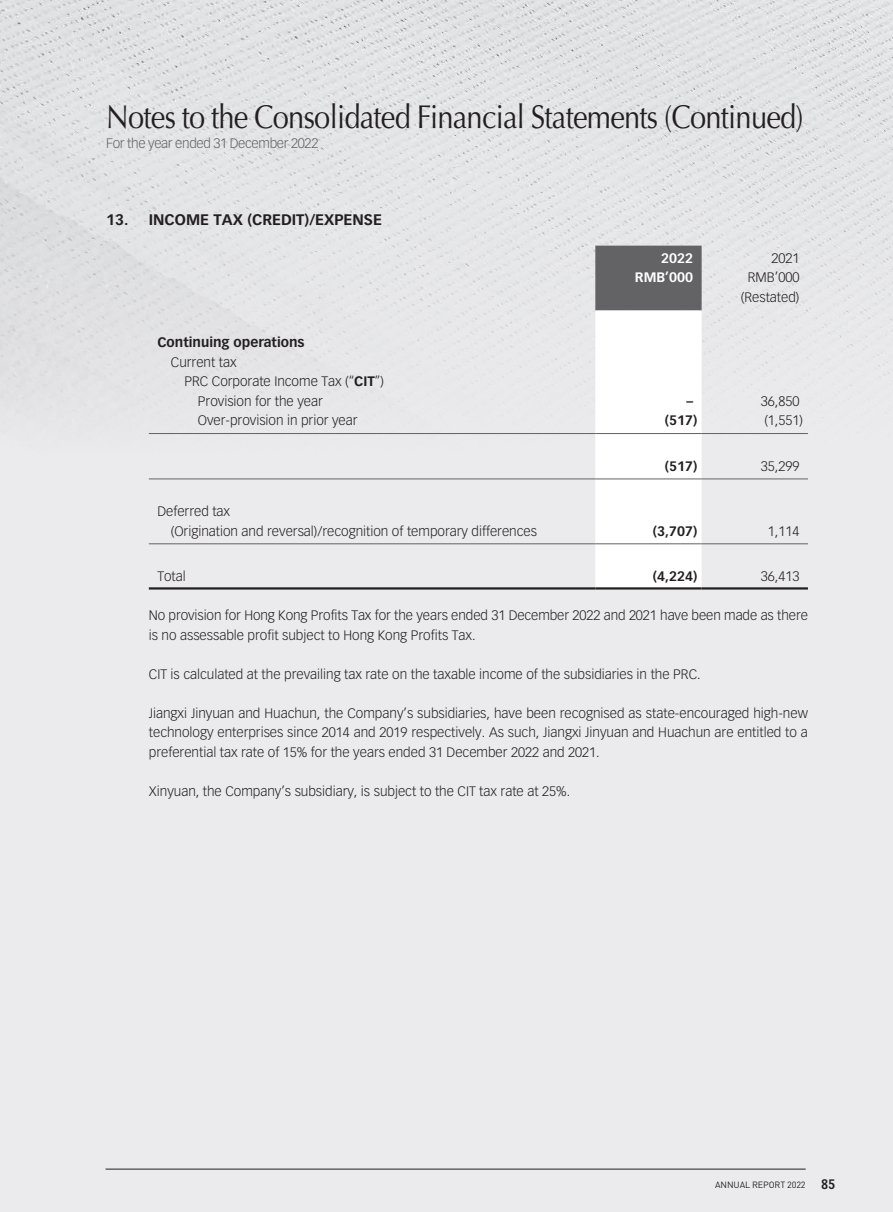
<style>
.page{position:relative;width:893px;height:1212px;background:#fff}
.page>*{position:absolute;margin:0;border:0;box-sizing:border-box;transform-origin:0 0}
.t1{font:33px "Optima LT Std";letter-spacing:-.025em;color:#231f20;scale:.88 1}
.t2{font:700 15px "Vectora LT Std";color:#231f20}
.t3{font:300 13.5px/19.5px "Vectora LT Std";color:#231f20}
.t4{font:700 13.5px "Vectora LT Std";color:#231f20}
.t5{font:300 13.5px "Vectora LT Std";letter-spacing:-.025em;color:#636366}
.t6{font:700 13.5px "Vectora LT Std";color:#fff}
.t7{font:9px "DIN Pro";letter-spacing:-.01em;color:#231f20}
.s1{font-weight:700}
.s2{font-family:"Vectora LT Std";font-weight:700;font-size:13.5px}
</style>
<div class="page">
<img style="left:0;top:0;width:893px;height:1212px">
<hr style="left:106px;top:1168px;width:700px;height:2px;background:#636366">
<svg style="left:595px;top:246px;width:107px;height:341px"></svg>
<hr style="left:149px;top:433px;width:446px;height:1px;background:#636366">
<hr style="left:595px;top:433px;width:107px;height:1px;background:#636366">
<hr style="left:702px;top:433px;width:106px;height:1px;background:#636366">
<hr style="left:149px;top:478px;width:446px;height:1px;background:#636366">
<hr style="left:595px;top:478px;width:107px;height:1px;background:#636366">
<hr style="left:702px;top:478px;width:106px;height:1px;background:#636366">
<hr style="left:149px;top:543px;width:446px;height:1px;background:#636366">
<hr style="left:595px;top:543px;width:107px;height:1px;background:#636366">
<hr style="left:702px;top:543px;width:106px;height:1px;background:#636366">
<hr style="left:149px;top:587px;width:446px;height:2px;background:#231f20">
<hr style="left:595px;top:587px;width:107px;height:2px;background:#231f20">
<hr style="left:702px;top:587px;width:106px;height:2px;background:#231f20">
<h1 class="t1" style="left:106px;top:97px;width:794px">Notes to the Consolidated Financial Statements (Continued)</h1>
<p class="t5" style="left:106px;top:135px;width:214px">For the year ended 31 December 2022</p>
<p class="t2" style="left:106px;top:211px;width:277px">13. INCOME TAX (CREDIT)/EXPENSE</p>
<p class="t6" style="left:661px;top:250px;width:33px">2022</p>
<p class="t3" style="left:771px;top:248px;width:30px">2021</p>
<p class="t6" style="left:635px;top:269px;width:60px">RMB’000</p>
<p class="t3" style="left:741px;top:268px;width:60px;text-align:center">RMB’000 (Restated)</p>
<p class="t4" style="left:157px;top:334px;width:149px">Continuing operations</p>
<p class="t3" style="left:171px;top:352px;width:67px">Current tax</p>
<p class="t3" style="left:184px;top:372px;width:201px">PRC Corporate Income Tax (“<span class="s1">CIT</span>”)</p>
<p class="t3" style="left:198px;top:391px;width:127px">Provision for the year</p>
<p class="t4" style="left:686px;top:393px;width:8px">–</p>
<p class="t3" style="left:761px;top:391px;width:40px">36,850</p>
<p class="t3" style="left:198px;top:411px;width:161px">Over-provision in prior year</p>
<p class="t4" style="left:665px;top:412px;width:34px">(517)</p>
<p class="t3" style="left:764px;top:411px;width:40px">(1,551)</p>
<p class="t4" style="left:665px;top:458px;width:34px">(517)</p>
<p class="t3" style="left:761px;top:456px;width:40px">35,299</p>
<p class="t3" style="left:171px;top:502px;width:368px;text-indent:-14px">Deferred tax<br>(Origination and reversal)/recognition of temporary differences</p>
<p class="t4" style="left:653px;top:522px;width:46px">(3,707)</p>
<p class="t3" style="left:768px;top:521px;width:33px">1,114</p>
<p class="t3" style="left:157px;top:566px;width:30px">Total</p>
<p class="t4" style="left:653px;top:568px;width:46px">(4,224)</p>
<p class="t3" style="left:761px;top:566px;width:40px">36,413</p>
<p class="t3" style="left:149px;top:606px;width:661px">No provision for Hong Kong Profits Tax for the years ended 31 December 2022 and 2021 have been made as there is no assessable profit subject to Hong Kong Profits Tax.</p>
<p class="t3" style="left:149px;top:664px;width:553px">CIT is calculated at the prevailing tax rate on the taxable income of the subsidiaries in the PRC.</p>
<p class="t3" style="left:149px;top:703px;width:661px;text-align:justify">Jiangxi Jinyuan and Huachun, the Company’s subsidiaries, have been recognised as state-encouraged high-new technology enterprises since 2014 and 2019 respectively. As such, Jiangxi Jinyuan and Huachun are entitled to a preferential tax rate of 15% for the years ended 31 December 2022 and 2021.</p>
<p class="t3" style="left:149px;top:781px;width:423px">Xinyuan, the Company’s subsidiary, is subject to the CIT tax rate at 25%.</p>
<p class="t7" style="left:715px;top:1178px;width:122px">ANNUAL REPORT 2022 <span class="s2">85</span></p>
</div>
